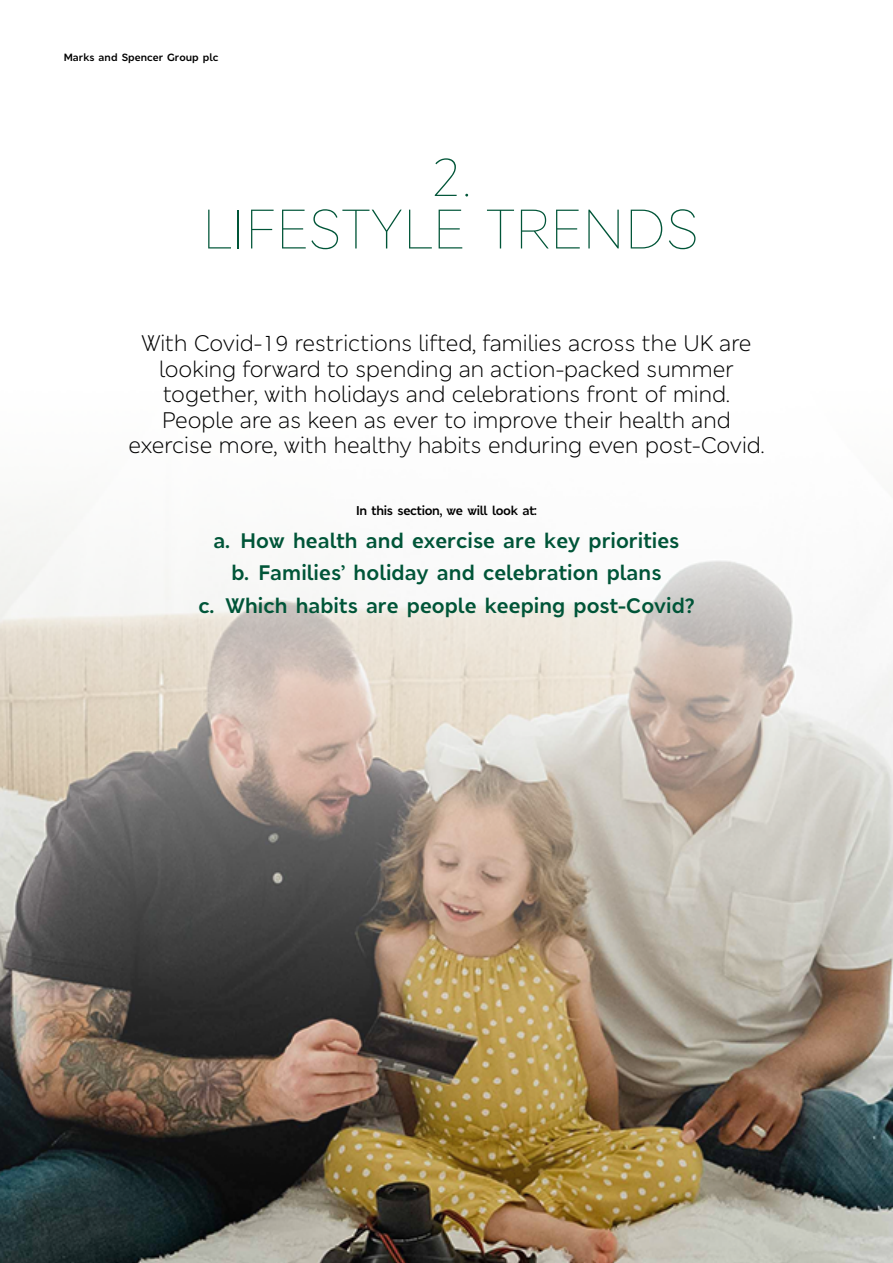
<style>
.page{position:relative;width:893px;height:1263px;background:#fff}
.page>*{position:absolute;margin:0;border:0;box-sizing:border-box;transform-origin:0 0}
.t1{font:300 55.5px/52.5px "M&S London";letter-spacing:.01em;color:#005538;text-align:center}
.t2{font:22.5px/25.5px "M&S London";color:#000;text-align:center}
.t3{font:700 21px/32.5px "M&S London";color:#005538;text-align:center}
.t4{font:700 12.75px "M&S London";letter-spacing:-.025em;color:#000}
.t5{font:700 10.5px "M&S London";color:#000}
</style>
<div class="page">
<img style="left:0;top:513px;width:893px;height:750px">
<p class="t5" style="left:64px;top:51px;width:156px">Marks and Spencer Group plc</p>
<h1 class="t1" style="left:202px;top:148px;width:498px">2.<br>LIFESTYLE TRENDS</h1>
<p class="t2" style="left:128px;top:330px;width:638px">With Covid-19 restrictions lifted, families across the UK are looking forward to spending an action-packed summer together, with holidays and celebrations front of mind.<br>People are as keen as ever to improve their health and exercise more, with healthy habits enduring even post-Covid.</p>
<p class="t4" style="left:356px;top:503px;width:182px">In this section, we will look at:</p>
<p class="t3" style="left:198px;top:524px;width:498px">a. How health and exercise are key priorities<br>b. Families’ holiday and celebration plans<br>c. Which habits are people keeping post-Covid?</p>
</div>
